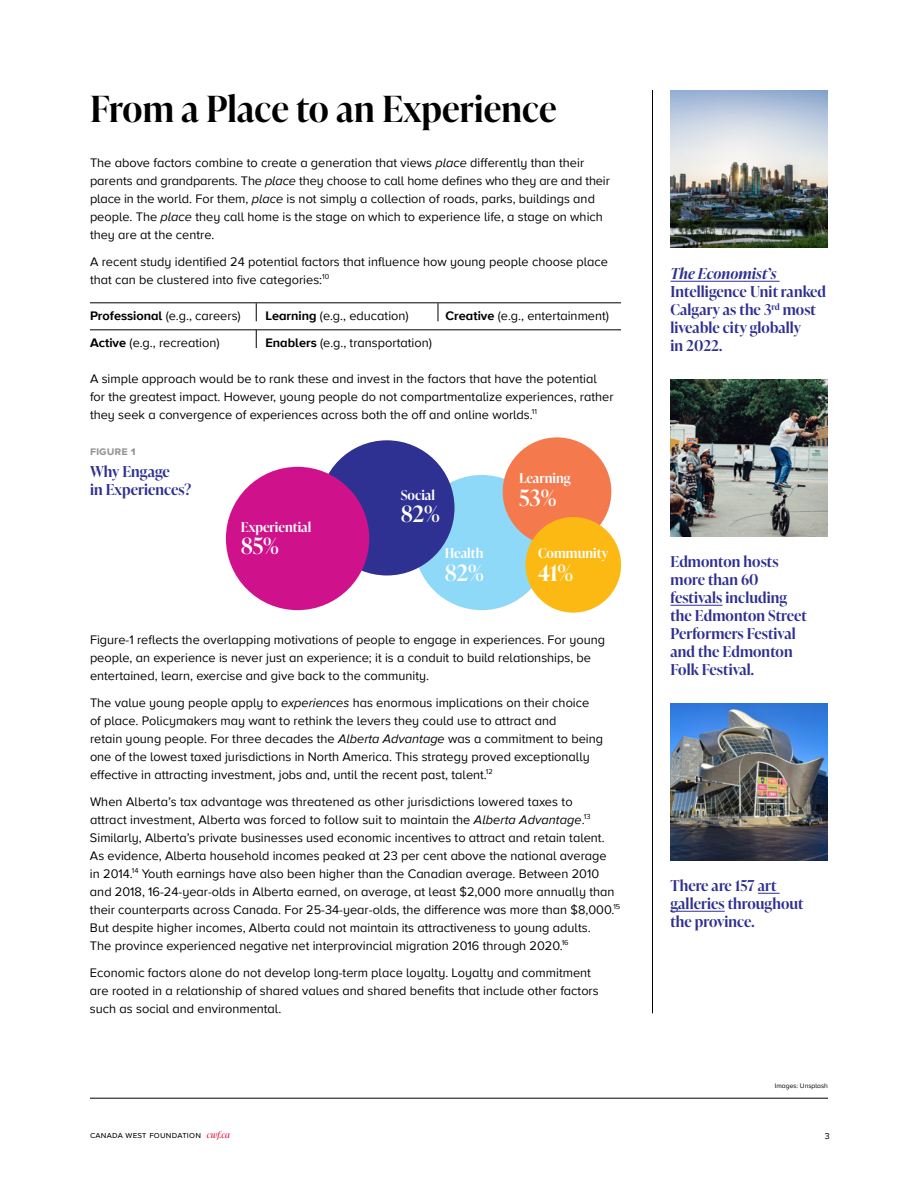
<style>
.page{position:relative;width:918px;height:1188px;background:#fff}
.page>*{position:absolute;margin:0;border:0;box-sizing:border-box;transform-origin:0 0}
.t1{font:600 36px "Ivy Presto Display";letter-spacing:.005em;color:#000}
.t2{font:600 22.5px "Ivy Presto Display";letter-spacing:-.015em;color:#fff}
.t3{font:600 15px/18px "Ivy Presto Display";letter-spacing:.005em;color:#2e3092}
.t4{font:italic 600 15px "Ivy Presto Display";letter-spacing:.005em;color:#2e3092}
.t5{font:600 13.5px "Ivy Presto Display";color:#fff}
.t6{font:12.75px/18px "Proxima Nova A";color:#000}
.t7{font:700 12px "Proxima Nova S";color:#939598}
.t8{font:9px "Proxima Nova S";letter-spacing:.025em;color:#000}
.t9{font:6.75px "Proxima Nova A";color:#000}
.s1{font-style:italic}
.s2{font-weight:700}
.s3{font-family:"Ivy Presto Display";font-style:italic;color:#ed1944}
</style>
<div class="page">
<hr style="left:90px;top:1098px;width:738px;height:1px;background:#000">
<hr style="left:90px;top:303px;width:531px;height:1px;background:#000">
<hr style="left:90px;top:330px;width:531px;height:1px;background:#000">
<hr style="left:670px;top:281px;width:110px;height:1px;background:#2e3092">
<hr style="left:670px;top:605px;width:53px;height:1px;background:#2e3092">
<svg style="left:758px;top:893px;width:22px;height:1px"></svg>
<hr style="left:670px;top:911px;width:55px;height:1px;background:#2e3092">
<div style="left:414px;top:475px;width:135px;height:135px;background:#8ed8f8;border-radius:68px"></div>
<div style="left:319px;top:440px;width:135px;height:135px;background:#2e3092;border-radius:68px"></div>
<div style="left:226px;top:467px;width:143px;height:143px;background:#cf128c;border-radius:72px"></div>
<div style="left:503px;top:437px;width:108px;height:109px;background:#f47a4d;border-radius:54px"></div>
<div style="left:525px;top:517px;width:96px;height:96px;background:#fdb913;border-radius:48px"></div>
<hr style="left:652px;top:90px;width:1px;height:923px;background:#000">
<svg style="left:256px;top:303px;width:1px;height:18px"></svg>
<svg style="left:256px;top:330px;width:1px;height:18px"></svg>
<svg style="left:438px;top:303px;width:1px;height:18px"></svg>
<img style="left:670px;top:90px;width:158px;height:158px">
<img style="left:670px;top:380px;width:158px;height:157px">
<img style="left:670px;top:704px;width:158px;height:157px">
<h1 class="t1" style="left:90px;top:82px;width:468px">From a Place to an Experience</h1>
<p class="t6" style="left:90px;top:153px;width:521px">The above factors combine to create a generation that views <span class="s1">place</span> differently than their parents and grandparents. The <span class="s1">place</span> they choose to call home defines who they are and their place in the world. For them, <span class="s1">place</span> is not simply a collection of roads, parks, buildings and people. The <span class="s1">place</span> they call home is the stage on which to experience life, a stage on which they are at the centre.</p>
<p class="t6" style="left:90px;top:252px;width:520px">A recent study identified 24 potential factors that influence how young people choose place that can be clustered into five categories:<sup>10</sup></p>
<p class="t6" style="left:90px;top:306px;width:152px"><span class="s2">Professional</span> (e.g., careers)</p>
<p class="t6" style="left:266px;top:306px;width:145px"><span class="s2">Learning</span> (e.g., education)</p>
<p class="t6" style="left:446px;top:306px;width:165px"><span class="s2">Creative</span> (e.g., entertainment)</p>
<p class="t6" style="left:90px;top:333px;width:131px"><span class="s2">Active</span> (e.g., recreation)</p>
<p class="t6" style="left:266px;top:333px;width:168px"><span class="s2">Enablers</span> (e.g., transportation)</p>
<p class="t6" style="left:90px;top:369px;width:525px">A simple approach would be to rank these and invest in the factors that have the potential for the greatest impact. However, young people do not compartmentalize experiences, rather they seek a convergence of experiences across both the off and online worlds.<sup>11</sup></p>
<p class="t7" style="left:90px;top:443px;width:47px">figure 1</p>
<p class="t3" style="left:90px;top:462px;width:103px">Why Engage<br>in Experiences?</p>
<p class="t5" style="left:519px;top:469px;width:53px">Learning</p>
<h2 class="t2" style="left:519px;top:481px;width:39px">53%</h2>
<p class="t5" style="left:401px;top:485px;width:36px">Social</p>
<h2 class="t2" style="left:401px;top:498px;width:41px">82%</h2>
<p class="t5" style="left:241px;top:517px;width:72px">Experiential</p>
<h2 class="t2" style="left:241px;top:530px;width:40px">85%</h2>
<p class="t5" style="left:445px;top:544px;width:40px">Health</p>
<h2 class="t2" style="left:445px;top:556px;width:41px">82%</h2>
<p class="t5" style="left:538px;top:544px;width:72px">Community</p>
<h2 class="t2" style="left:538px;top:556px;width:37px">41%</h2>
<p class="t6" style="left:90px;top:630px;width:517px">Figure-1 reflects the overlapping motivations of people to engage in experiences. For young people, an experience is never just an experience; it is a conduit to build relationships, be entertained, learn, exercise and give back to the community.</p>
<p class="t6" style="left:90px;top:693px;width:515px">The value young people apply to <span class="s1">experiences</span> has enormous implications on their choice of place. Policymakers may want to rethink the levers they could use to attract and<br>retain young people. For three decades the <span class="s1">Alberta Advantage</span> was a commitment to being one of the lowest taxed jurisdictions in North America. This strategy proved exceptionally effective in attracting investment, jobs and, until the recent past, talent.<sup>12</sup></p>
<p class="t6" style="left:90px;top:792px;width:532px">When Alberta’s tax advantage was threatened as other jurisdictions lowered taxes to<br>attract investment, Alberta was forced to follow suit to maintain the <span class="s1">Alberta Advantage</span>.<sup>13<br></sup>Similarly, Alberta’s private businesses used economic incentives to attract and retain talent.<br>As evidence, Alberta household incomes peaked at 23 per cent above the national average<br>in 2014.<sup>14</sup> Youth earnings have also been higher than the Canadian average. Between 2010 and 2018, 16-24-year-olds in Alberta earned, on average, at least $2,000 more annually than their counterparts across Canada. For 25-34-year-olds, the difference was more than $8,000.<sup>15<br></sup>But despite higher incomes, Alberta could not maintain its attractiveness to young adults.<br>The province experienced negative net interprovincial migration 2016 through 2020.<sup>16</sup></p>
<p class="t6" style="left:90px;top:963px;width:510px">Economic factors alone do not develop long-term place loyalty. Loyalty and commitment are rooted in a relationship of shared values and shared benefits that include other factors such as social and environmental.</p>
<p class="t4" style="left:670px;top:263px;width:107px">The Economist’s</p>
<p class="t3" style="left:670px;top:282px;width:157px">Intelligence Unit ranked<br>Calgary as the 3<sup>rd</sup> most liveable city globally<br>in 2022.</p>
<p class="t3" style="left:671px;top:552px;width:138px">Edmonton hosts more than 60 festivals including the Edmonton Street<br>Performers Festival and the Edmonton<br>Folk Festival.</p>
<p class="t3" style="left:671px;top:876px;width:135px">There are 157 art galleries throughout the province.</p>
<p class="t9" style="left:775px;top:1081px;width:55px">Images: Unsplash</p>
<p class="t8" style="left:90px;top:1128px;width:142px">canada west foundation <span class="s3">cwf.ca</span></p>
<p class="t8" style="left:825px;top:1128px;width:7px">3</p>
</div>
